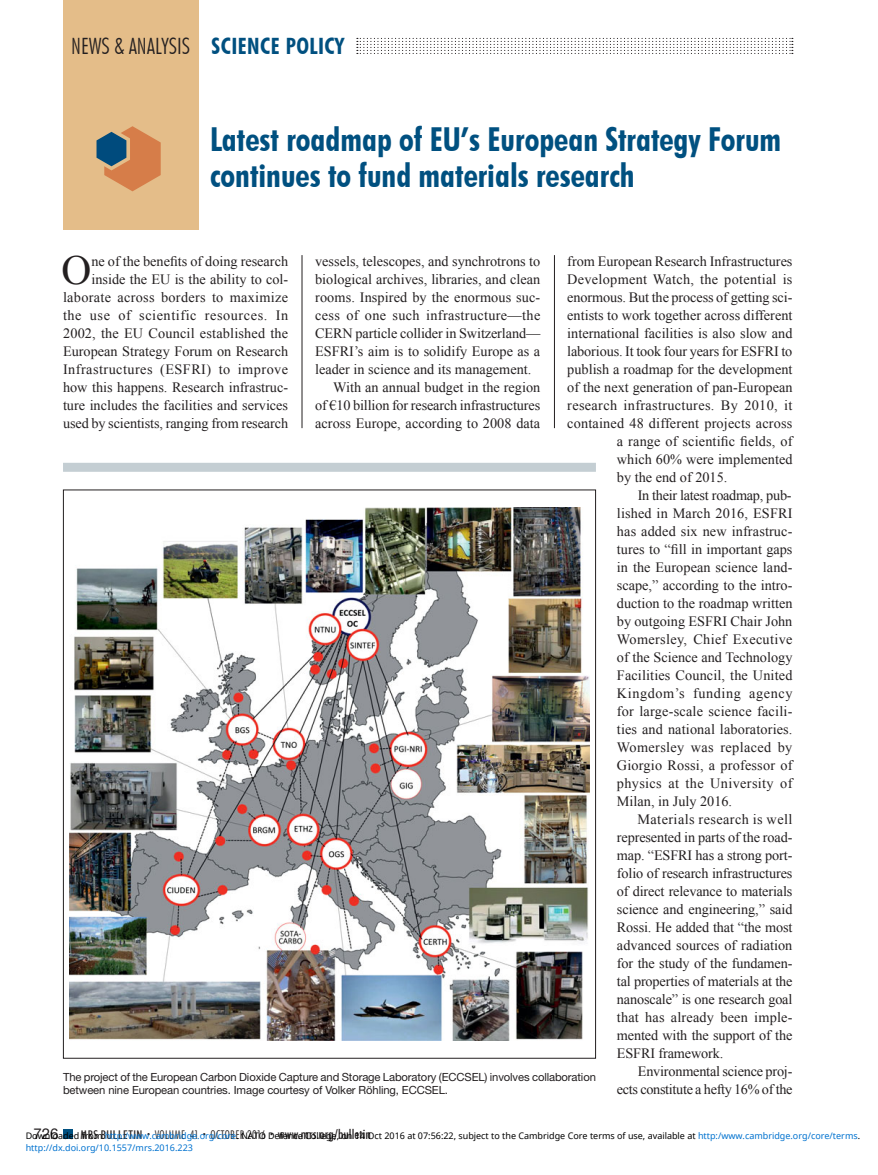
<style>
.page{position:relative;width:878px;height:1175px;background:#fff}
.page>*{position:absolute;margin:0;border:0;box-sizing:border-box;transform-origin:0 0}
.t1{font:41.4px "Times New Roman";color:#231f20}
.t2{font:700 condensed 33px/36px "Futura BT";color:#005080}
.t3{font:300 condensed 22.5px "Futura BT";color:#231f20}
.t4{font:700 condensed 22.5px "Futura BT";letter-spacing:.02em;color:#005080}
.t5{font:15px "Helvetica Neue LT Std";color:#231f20}
.t6{font:14.25px/18px "Times New Roman";color:#231f20;text-align:right}
.t7{font:14.25px "Times New Roman";letter-spacing:.025em;color:#231f20}
.t8{font:14.25px "Times New Roman";letter-spacing:-.02em;color:#231f20}
.t9{font:14.25px "Times New Roman";letter-spacing:.02em;color:#231f20}
.t10{font:14.25px "Times New Roman";letter-spacing:.03em;color:#231f20}
.t11{font:14.25px "Times New Roman";letter-spacing:.04em;color:#231f20}
.t12{font:500 condensed 13.5px "Futura BT";letter-spacing:.01em;color:#231f20}
.t13{font:11.25px/12.8px "Helvetica Neue LT Std";letter-spacing:-.01em;color:#231f20}
.t14{font:9px "Noto Sans";color:#000}
.t15{font:9px "Noto Sans";color:#0172cf}
.s1{font-size:12px}
.s2{font-weight:300;font-size:7.5px}
.s3{font-weight:300;font-size:12px}
.s4{color:#0172cf}
</style>
<div class="page">
<div style="left:63px;top:1130px;width:9px;height:8px;background:#005080"></div>
<svg style="left:357px;top:38px;width:435px;height:16px"></svg>
<div style="left:63px;top:0;width:135px;height:230px;background:#e4bd89"></div>
<svg style="left:96px;top:126px;width:65px;height:65px"></svg>
<hr style="left:554px;top:255px;width:1px;height:173px;background:#231f20">
<hr style="left:301px;top:255px;width:1px;height:173px;background:#231f20">
<img style="left:69px;top:507px;width:520px;height:533px">
<div style="left:63px;top:463px;width:533px;height:9px;background:#c4ced3"></div>
<h3 class="t3" style="left:76px;top:33px;width:108px">NEWS &amp; EVENTS</h3>
<h3 class="t4" style="left:212px;top:32px;width:134px">SCIENCE POLICY</h3>
<h3 class="t3" style="left:71px;top:32px;width:120px">NEWS &amp; ANALYSIS</h3>
<h2 class="t2" style="left:210px;top:121px;width:572px">Latest roadmap of EU’s European Strategy Forum continues to fund materials research</h2>
<h1 class="t1" style="left:62px;top:247px;width:31px">O</h1>
<p class="t6" style="left:63px;top:252px;width:227px">ne of the benefits of doing research inside the EU is the ability to col&shy;laborate across borders to maximize the use of scientific resources. In 2002, the EU Council established the European Strategy Forum on Research Infrastructures (ESFRI) to improve how this happens. Research infrastruc&shy;ture includes the facilities and services used by scientists, ranging from research</p>
<p class="t6" style="left:315px;top:252px;width:227px">vessels, telescopes, and synchrotrons to</p>
<p class="t6" style="left:567px;top:252px;width:227px">from European Research Infrastructures</p>
<p class="t9" style="left:567px;top:271px;width:227px">Development Watch, the potential is</p>
<p class="t6" style="left:567px;top:288px;width:227px">enormous. But the process of getting sci-</p>
<p class="t6" style="left:567px;top:306px;width:227px">entists to work together across different</p>
<p class="t6" style="left:567px;top:324px;width:227px">international facilities is also slow and</p>
<p class="t6" style="left:567px;top:342px;width:227px">laborious. It took four years for ESFRI to</p>
<p class="t6" style="left:567px;top:360px;width:227px">publish a roadmap for the development</p>
<p class="t6" style="left:567px;top:378px;width:227px">of the next generation of pan-European</p>
<p class="t7" style="left:567px;top:397px;width:227px">research infrastructures. By 2010, it</p>
<p class="t6" style="left:567px;top:414px;width:227px">contained 48 different projects across</p>
<p class="t6" style="left:617px;top:432px;width:177px">a range of scientific fields, of</p>
<p class="t6" style="left:617px;top:450px;width:177px">which 60% were implemented</p>
<p class="t6" style="left:617px;top:468px;width:112px">by the end of 2015.</p>
<p class="t8" style="left:637px;top:487px;width:155px">In their latest roadmap, pub-</p>
<p class="t6" style="left:617px;top:504px;width:177px">lished in March 2016, ESFRI</p>
<p class="t6" style="left:617px;top:522px;width:177px">has added six new infrastruc-</p>
<p class="t6" style="left:617px;top:540px;width:177px">tures to “fill in important gaps</p>
<p class="t6" style="left:617px;top:558px;width:177px">in the European science land-</p>
<p class="t6" style="left:617px;top:576px;width:177px">scape,” according to the intro-</p>
<p class="t6" style="left:617px;top:594px;width:177px">duction to the roadmap written</p>
<p class="t6" style="left:617px;top:612px;width:177px">by outgoing ESFRI Chair John</p>
<p class="t7" style="left:617px;top:631px;width:177px">Womersley, Chief Executive</p>
<p class="t6" style="left:617px;top:648px;width:177px">of the Science and Technology</p>
<p class="t6" style="left:617px;top:666px;width:177px">Facilities Council, the United</p>
<p class="t11" style="left:617px;top:685px;width:177px">Kingdom’s funding agency</p>
<p class="t6" style="left:617px;top:702px;width:177px">for large-scale science facili-</p>
<p class="t6" style="left:617px;top:720px;width:177px">ties and national laboratories.</p>
<p class="t7" style="left:617px;top:739px;width:177px">Womersley was replaced by</p>
<p class="t6" style="left:617px;top:756px;width:177px">Giorgio Rossi, a professor of</p>
<p class="t7" style="left:617px;top:775px;width:177px">physics at the University of</p>
<p class="t6" style="left:617px;top:792px;width:117px">Milan, in July 2016.</p>
<p class="t10" style="left:637px;top:811px;width:156px">Materials research is well</p>
<p class="t6" style="left:617px;top:828px;width:177px">represented in parts of the road-</p>
<p class="t6" style="left:617px;top:846px;width:177px">map. “ESFRI has a strong port-</p>
<p class="t6" style="left:617px;top:864px;width:177px">folio of research infrastructures</p>
<p class="t6" style="left:617px;top:882px;width:177px">of direct relevance to materials</p>
<p class="t6" style="left:617px;top:900px;width:177px">science and engineering,” said</p>
<p class="t6" style="left:617px;top:918px;width:177px">Rossi. He added that “the most</p>
<p class="t6" style="left:617px;top:936px;width:177px">advanced sources of radiation</p>
<p class="t6" style="left:617px;top:954px;width:177px">for the study of the fundamen-</p>
<p class="t6" style="left:617px;top:972px;width:177px">tal properties of materials at the</p>
<p class="t6" style="left:617px;top:990px;width:177px">nanoscale” is one research goal</p>
<p class="t6" style="left:617px;top:1008px;width:177px">that has already been imple-</p>
<p class="t6" style="left:617px;top:1026px;width:177px">mented with the support of the</p>
<p class="t6" style="left:617px;top:1044px;width:108px">ESFRI framework.</p>
<p class="t6" style="left:638px;top:1062px;width:156px">Environmental science proj-</p>
<p class="t8" style="left:617px;top:1081px;width:177px">ects constitute a hefty 16% of the</p>
<p class="t6" style="left:315px;top:270px;width:227px">biological archives, libraries, and clean</p>
<p class="t6" style="left:315px;top:288px;width:227px">rooms. Inspired by the enormous suc-</p>
<p class="t7" style="left:315px;top:307px;width:227px">cess of one such infrastructure—the</p>
<p class="t6" style="left:315px;top:324px;width:227px">CERN particle collider in Switzerland—</p>
<p class="t6" style="left:315px;top:342px;width:227px">ESFRI’s aim is to solidify Europe as a</p>
<p class="t6" style="left:315px;top:360px;width:218px">leader in science and its management.</p>
<p class="t6" style="left:333px;top:378px;width:209px">With an annual budget in the region</p>
<p class="t6" style="left:315px;top:396px;width:227px">of €10 billion for research infrastructures</p>
<p class="t6" style="left:315px;top:414px;width:226px">across Europe, according to 2008 data</p>
<p class="t13" style="left:63px;top:1072px;width:534px">The project of the European Carbon Dioxide Capture and Storage Laboratory (ECCSEL) involves collaboration between nine European countries. Image courtesy of Volker Röhling, ECCSEL.</p>
<p class="t5" style="left:33px;top:1128px;width:27px">726</p>
<p class="t12" style="left:81px;top:1126px;width:292px"><span class="s1">MRS BULLETIN</span> <span class="s2">•</span> <span class="s3">VOLUME 41</span> <span class="s2">•</span> <span class="s3">OCTOBER 2016</span> <span class="s2">•</span> www.mrs.org/bulletin</p>
<p class="t14" style="left:26px;top:1129px;width:835px">Downloaded from <span class="s4">http:/www.cambridge.org/core</span>. NATO Defence College, on 14 Oct 2016 at 07:56:22, subject to the Cambridge Core terms of use, available at <span class="s4">http:/www.cambridge.org/core/terms</span>.</p>
<p class="t15" style="left:26px;top:1141px;width:169px">http://dx.doi.org/10.1557/mrs.2016.223</p>
</div>
